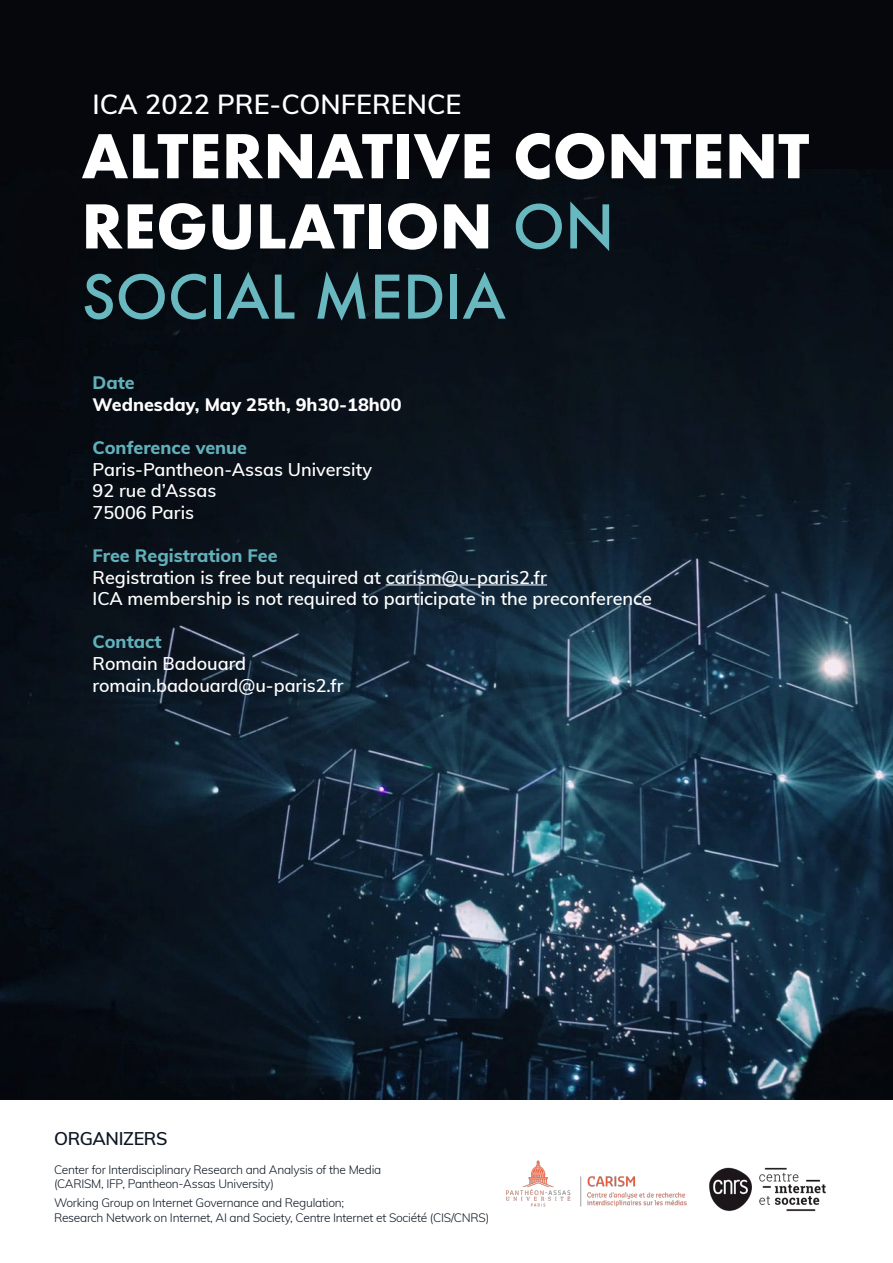
<style>
.page{position:relative;width:893px;height:1263px;background:#fff}
.page>*{position:absolute;margin:0;border:0;box-sizing:border-box;transform-origin:0 0}
.t1{font:700 58.5px/70.2px "Futura";color:#fff}
.t2{font:600 27px "Muli";color:#fff}
.t3{font:600 18px/21.6px "Muli";color:#fff}
.t4{font:800 18px "Muli";color:#62b0ba}
.t5{font:800 18px "Muli";color:#fff}
.t6{font:600 18px "Muli";letter-spacing:-.02em;color:#0c1622}
.t7{font:300 12px/14.4px "Muli";letter-spacing:-.02em;color:#0c1622}
.s1{font-weight:500;color:#69b8bf}
</style>
<div class="page">
<div style="left:0;top:0;width:893px;height:1099px;background:#06070c"></div>
<img style="left:0;top:172px;width:893px;height:927px">
<hr style="left:386px;top:584px;width:161px;height:1px;background:#fff">
<img style="left:506px;top:1160px;width:180px;height:46px">
<img style="left:709px;top:1167px;width:117px;height:45px">
<h2 class="t2" style="left:93px;top:84px;width:370px">ICA 2022 PRE-CONFERENCE</h2>
<h1 class="t1" style="left:82px;top:121px;width:729px">ALTERNATIVE CONTENT<br>REGULATION <span class="s1">ON<br>SOCIAL MEDIA</span></h1>
<h3 class="t4" style="left:93px;top:369px;width:44px">Date</h3>
<h3 class="t5" style="left:93px;top:391px;width:310px">Wednesday, May 25th, 9h30-18h00</h3>
<h3 class="t4" style="left:93px;top:434px;width:156px">Conference venue</h3>
<h3 class="t3" style="left:93px;top:457px;width:281px">Paris-Pantheon-Assas University<br>92 rue d’Assas<br>75006 Paris</h3>
<h3 class="t4" style="left:93px;top:542px;width:186px">Free Registration Fee</h3>
<h3 class="t3" style="left:93px;top:565px;width:561px">Registration is free but required at carism@u-paris2.fr<br>ICA membership is not required to participate in the preconference</h3>
<h3 class="t4" style="left:93px;top:629px;width:70px">Contact</h3>
<h3 class="t3" style="left:93px;top:652px;width:253px">Romain Badouard romain.badouard@u-paris2.fr</h3>
<h3 class="t6" style="left:54px;top:1125px;width:115px">ORGANIZERS</h3>
<p class="t7" style="left:54px;top:1162px;width:329px">Center for Interdisciplinary Research and Analysis of the Media (CARISM, IFP, Pantheon-Assas University)</p>
<p class="t7" style="left:54px;top:1195px;width:437px">Working Group on Internet Governance and Regulation;<br>Research Network on Internet, AI and Society, Centre Internet et Société (CIS/CNRS)</p>
</div>
